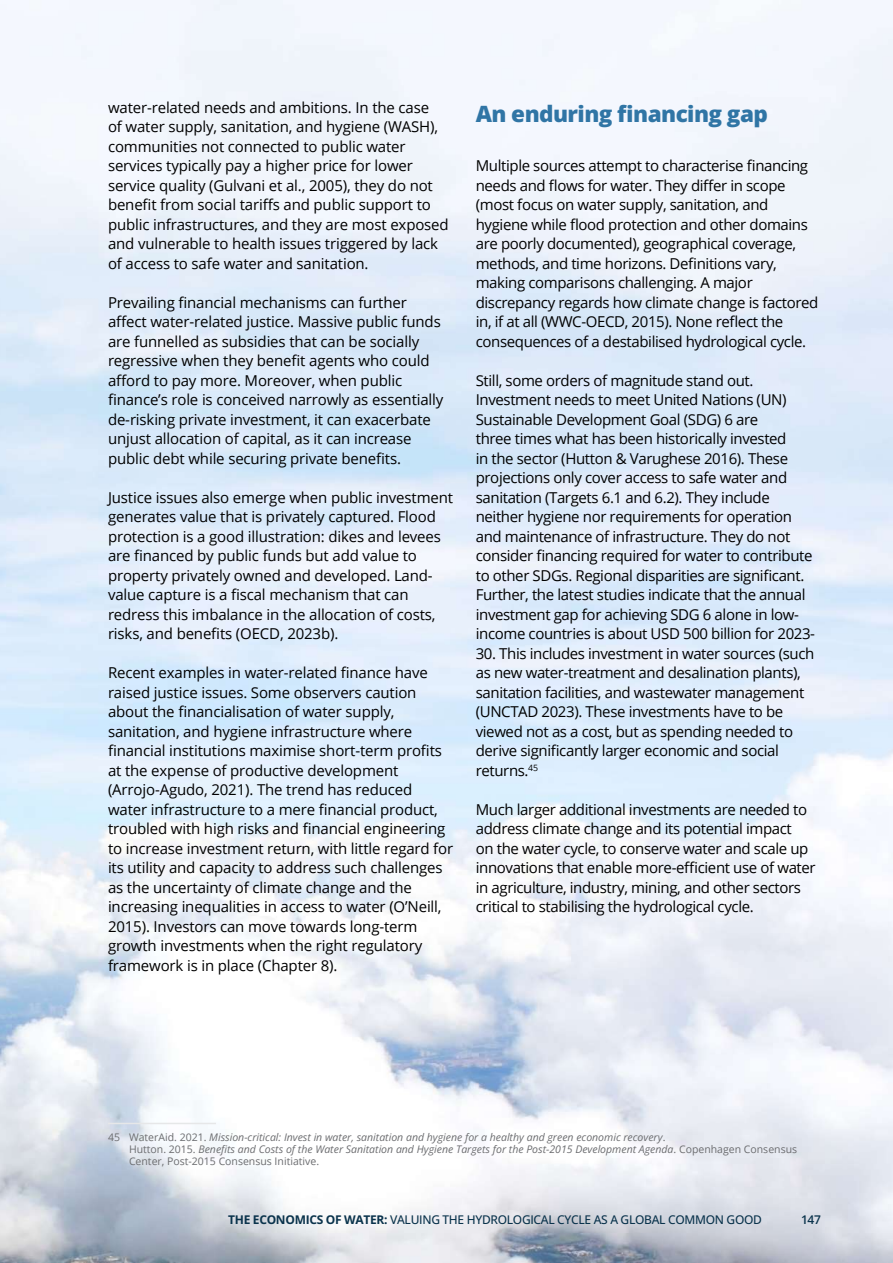
<style>
.page{position:relative;width:893px;height:1263px;background:#fff}
.page>*{position:absolute;margin:0;border:0;box-sizing:border-box;transform-origin:0 0}
.t1{font:800 22.5px "Open Sans";letter-spacing:-.025em;color:#3075a5}
.t2{font:15px/19.5px "Open Sans";letter-spacing:-.01em;color:#000}
.t3{font:500 12px "Open Sans";letter-spacing:-.025em;color:#0a334c}
.t4{font:600 12px "Open Sans";color:#0a334c}
.t5{font:italic 10.5px/12px "Open Sans";color:#6b6c6f}
.s1{font-style:normal}
.s2{font-weight:700}
</style>
<div class="page">
<img style="left:0;top:0;width:893px;height:1263px">
<hr style="left:108px;top:1123px;width:108px;height:1px;background:#e6e7e8">
<p class="t2" style="left:108px;top:97px;width:342px">water-related needs and ambitions. In the case<br>of water supply, sanitation, and hygiene (WASH), communities not connected to public water services typically pay a higher price for lower service quality (Gulvani et al., 2005), they do not benefit from social tariffs and public support to public infrastructures, and they are most exposed and vulnerable to health issues triggered by lack of access to safe water and sanitation.</p>
<p class="t2" style="left:108px;top:292px;width:337px">Prevailing financial mechanisms can further affect water-related justice. Massive public funds are funnelled as subsidies that can be socially regressive when they benefit agents who could afford to pay more. Moreover, when public finance’s role is conceived narrowly as essentially de-risking private investment, it can exacerbate unjust allocation of capital, as it can increase public debt while securing private benefits.</p>
<p class="t2" style="left:108px;top:487px;width:347px">Justice issues also emerge when public investment generates value that is privately captured. Flood protection is a good illustration: dikes and levees are financed by public funds but add value to property privately owned and developed. Land&shy;value capture is a fiscal mechanism that can redress this imbalance in the allocation of costs, risks, and benefits (OECD, 2023b).</p>
<p class="t2" style="left:108px;top:662px;width:347px">Recent examples in water-related finance have raised justice issues. Some observers caution about the financialisation of water supply, sanitation, and hygiene infrastructure where financial institutions maximise short-term profits at the expense of productive development (Arrojo-Agudo, 2021). The trend has reduced water infrastructure to a mere financial product, troubled with high risks and financial engineering to increase investment return, with little regard for its utility and capacity to address such challenges as the uncertainty of climate change and the increasing inequalities in access to water (O’Neill, 2015). Investors can move towards long-term growth investments when the right regulatory framework is in place (Chapter 8).</p>
<h1 class="t1" style="left:476px;top:98px;width:294px">An enduring financing gap</h1>
<p class="t2" style="left:476px;top:155px;width:344px">Multiple sources attempt to characterise financing needs and flows for water. They differ in scope (most focus on water supply, sanitation, and hygiene while flood protection and other domains are poorly documented), geographical coverage, methods, and time horizons. Definitions vary, making comparisons challenging. A major discrepancy regards how climate change is factored in, if at all (WWC-OECD, 2015). None reflect the consequences of a destabilised hydrological cycle.</p>
<p class="t2" style="left:476px;top:370px;width:341px">Still, some orders of magnitude stand out.<br>Investment needs to meet United Nations (UN)<br>Sustainable Development Goal (SDG) 6 are<br>three times what has been historically invested<br>in the sector (Hutton &amp; Varughese 2016). These projections only cover access to safe water and sanitation (Targets 6.1 and 6.2). They include neither hygiene nor requirements for operation and maintenance of infrastructure. They do not consider financing required for water to contribute to other SDGs. Regional disparities are significant.<br>Further, the latest studies indicate that the annual investment gap for achieving SDG 6 alone in low&shy;income countries is about USD 500 billion for 2023-</p>
<p class="t2" style="left:476px;top:643px;width:340px">30. This includes investment in water sources (such as new water-treatment and desalination plants), sanitation facilities, and wastewater management (UNCTAD 2023). These investments have to be viewed not as a cost, but as spending needed to derive significantly larger economic and social returns.<sup>45</sup></p>
<p class="t2" style="left:476px;top:799px;width:341px">Much larger additional investments are needed to address climate change and its potential impact<br>on the water cycle, to conserve water and scale up innovations that enable more-efficient use of water in agriculture, industry, mining, and other sectors critical to stabilising the hydrological cycle.</p>
<p class="t5" style="left:129px;top:1131px;width:670px;text-indent:-21px"><span class="s1">45 WaterAid. 2021.</span> Mission-critical: Invest in water, sanitation and hygiene for a healthy and green economic recovery<span class="s1">.<br>Hutton. 2015.</span> Benefits and Costs of the Water Sanitation and Hygiene Targets for the Post-2015 Development Agenda<span class="s1">. Copenhagen Consensus<br>Center, Post-2015 Consensus Initiative.</span></p>
<p class="t3" style="left:228px;top:1211px;width:535px"><span class="s2">THE ECONOMICS OF WATER:</span> VALUING THE HYDROLOGICAL CYCLE AS A GLOBAL COMMON GOOD</p>
<p class="t4" style="left:801px;top:1211px;width:21px">147</p>
</div>
